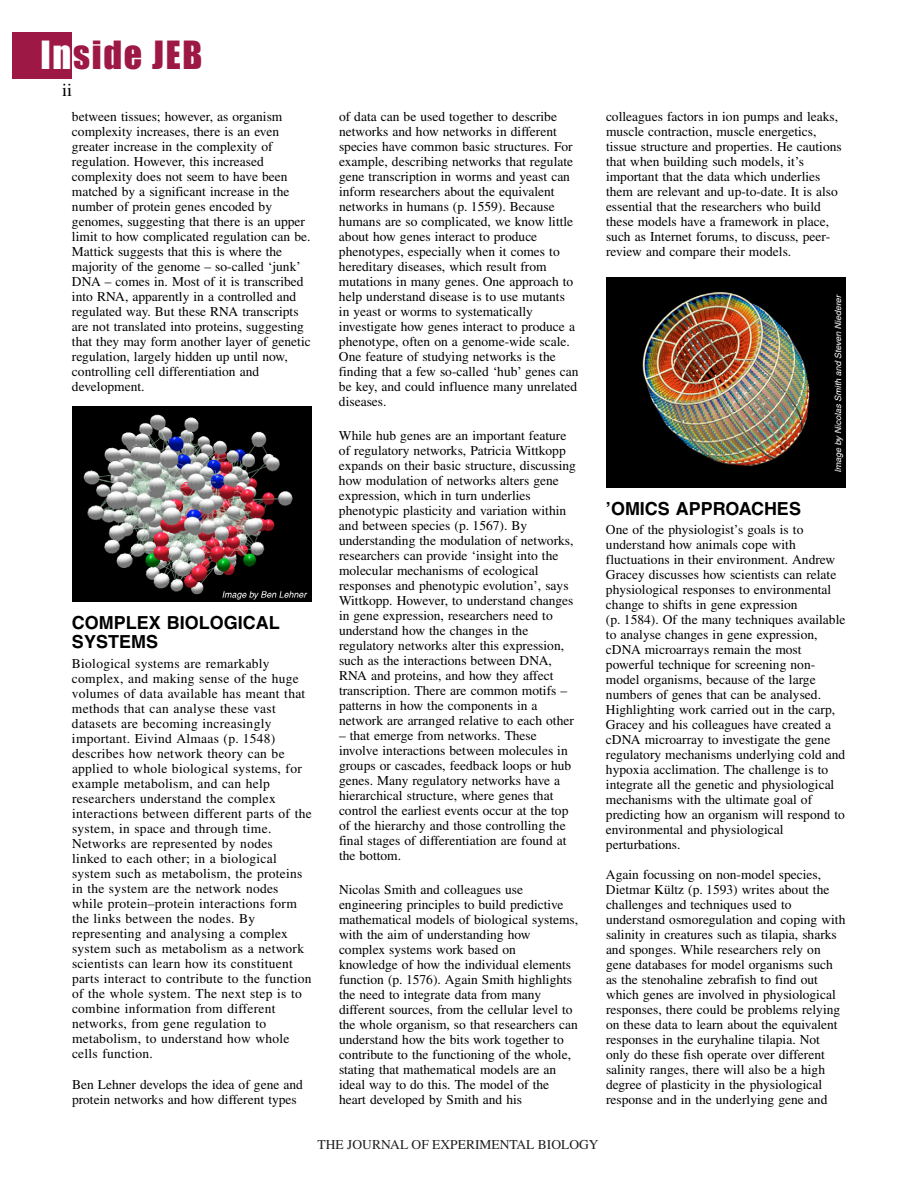
<style>
.page{position:relative;width:918px;height:1188px;background:#fff}
.page>*{position:absolute;margin:0;border:0;box-sizing:border-box;transform-origin:0 0}
.t1{font:36px "Impact";letter-spacing:.05em;color:#9d1845}
.t2{font:700 18px/19.5px "Helvetica";color:#000}
.t3{font:18px "Times";color:#000}
.t4{font:13.5px/15px "Times";color:#000}
.t5{font:13.5px/15px "Times";letter-spacing:.02em;color:#000}
.t6{font:13.5px "Times";color:#231f20}
.s1{color:#fff}
</style>
<div class="page">
<div style="left:12px;top:32px;width:60px;height:46px;background:#9d1845"></div>
<img style="left:72px;top:406px;width:240px;height:196px">
<img style="left:606px;top:278px;width:240px;height:209px">
<h1 class="t1" style="left:40px;top:44px;width:163px"><span class="s1">In</span>side JEB</h1>
<h2 class="t3" style="left:62px;top:84px;width:12px">ii</h2>
<p class="t4" style="left:72px;top:110px;width:240px">between tissues; however, as organism complexity increases, there is an even greater increase in the complexity of regulation. However, this increased complexity does not seem to have been matched by a significant increase in the number of protein genes encoded by genomes, suggesting that there is an upper limit to how complicated regulation can be.<br>Mattick suggests that this is where the majority of the genome – so-called ‘junk’ DNA – comes in. Most of it is transcribed into RNA, apparently in a controlled and regulated way. But these RNA transcripts are not translated into proteins, suggesting that they may form another layer of genetic regulation, largely hidden up until now, controlling cell differentiation and development.</p>
<h2 class="t2" style="left:72px;top:615px;width:209px">COMPLEX BIOLOGICAL<br>SYSTEMS</h2>
<p class="t5" style="left:72px;top:657px;width:241px">Biological systems are remarkably complex, and making sense of the huge volumes of data available has meant that methods that can analyse these vast datasets are becoming increasingly important. Eivind Almaas (p.<span class="s1">·</span>1548) describes how network theory can be applied to whole biological systems, for example metabolism, and can help researchers understand the complex interactions between different parts of the system, in space and through time.<br>Networks are represented by nodes<br>linked to each other; in a biological system such as metabolism, the proteins in the system are the network nodes while protein–protein interactions form the links between the nodes. By representing and analysing a complex system such as metabolism as a network scientists can learn how its constituent parts interact to contribute to the function of the whole system. The next step is to combine information from different networks, from gene regulation to metabolism, to understand how whole cells function.</p>
<p class="t4" style="left:72px;top:1078px;width:232px">Ben Lehner develops the idea of gene and protein networks and how different types</p>
<p class="t4" style="left:339px;top:110px;width:241px">of data can be used together to describe networks and how networks in different species have common basic structures. For example, describing networks that regulate gene transcription in worms and yeast can inform researchers about the equivalent networks in humans (p.<span class="s1">·</span>1559). Because humans are so complicated, we know little about how genes interact to produce phenotypes, especially when it comes to hereditary diseases, which result from mutations in many genes. One approach to help understand disease is to use mutants in yeast or worms to systematically investigate how genes interact to produce a phenotype, often on a genome-wide scale.<br>One feature of studying networks is the finding that a few so-called ‘hub’ genes can be key, and could influence many unrelated diseases.</p>
<p class="t4" style="left:339px;top:429px;width:239px">While hub genes are an important feature of regulatory networks, Patricia Wittkopp expands on their basic structure, discussing how modulation of networks alters gene expression, which in turn underlies phenotypic plasticity and variation within and between species (p.<span class="s1">·</span>1567). By understanding the modulation of networks, researchers can provide ‘insight into the molecular mechanisms of ecological responses and phenotypic evolution’, says Wittkopp. However, to understand changes in gene expression, researchers need to understand how the changes in the regulatory networks alter this expression, such as the interactions between DNA, RNA and proteins, and how they affect transcription. There are common motifs – patterns in how the components in a network are arranged relative to each other</p>
<p class="t4" style="left:339px;top:729px;width:234px">– that emerge from networks. These involve interactions between molecules in groups or cascades, feedback loops or hub genes. Many regulatory networks have a hierarchical structure, where genes that control the earliest events occur at the top of the hierarchy and those controlling the final stages of differentiation are found at the bottom.</p>
<p class="t4" style="left:339px;top:884px;width:241px">Nicolas Smith and colleagues use engineering principles to build predictive mathematical models of biological systems, with the aim of understanding how complex systems work based on knowledge of how the individual elements function (p.<span class="s1">·</span>1576). Again Smith highlights the need to integrate data from many different sources, from the cellular level to the whole organism, so that researchers can understand how the bits work together to contribute to the functioning of the whole, stating that mathematical models are an ideal way to do this. The model of the heart developed by Smith and his</p>
<p class="t4" style="left:606px;top:110px;width:237px">colleagues factors in ion pumps and leaks, muscle contraction, muscle energetics, tissue structure and properties. He cautions that when building such models, it’s important that the data which underlies them are relevant and up-to-date. It is also essential that the researchers who build these models have a framework in place, such as Internet forums, to discuss, peer&shy;review and compare their models.</p>
<h2 class="t2" style="left:606px;top:500px;width:197px">’OMICS APPROACHES</h2>
<p class="t4" style="left:606px;top:524px;width:241px">One of the physiologist’s goals is to understand how animals cope with fluctuations in their environment. Andrew Gracey discusses how scientists can relate physiological responses to environmental change to shifts in gene expression (p.<span class="s1">·</span>1584). Of the many techniques available to analyse changes in gene expression, cDNA microarrays remain the most powerful technique for screening non&shy;model organisms, because of the large numbers of genes that can be analysed.<br>Highlighting work carried out in the carp, Gracey and his colleagues have created a cDNA microarray to investigate the gene regulatory mechanisms underlying cold and hypoxia acclimation. The challenge is to integrate all the genetic and physiological mechanisms with the ultimate goal of predicting how an organism will respond to environmental and physiological perturbations.</p>
<p class="t4" style="left:606px;top:868px;width:241px">Again focussing on non-model species, Dietmar Kültz (p.<span class="s1">·</span>1593) writes about the challenges and techniques used to understand osmoregulation and coping with salinity in creatures such as tilapia, sharks and sponges. While researchers rely on gene databases for model organisms such as the stenohaline zebrafish to find out which genes are involved in physiological responses, there could be problems relying on these data to learn about the equivalent responses in the euryhaline tilapia. Not only do these fish operate over different salinity ranges, there will also be a high degree of plasticity in the physiological response and in the underlying gene and</p>
<p class="t6" style="left:318px;top:1137px;width:282px">THE JOURNAL OF EXPERIMENTAL BIOLOGY</p>
</div>
